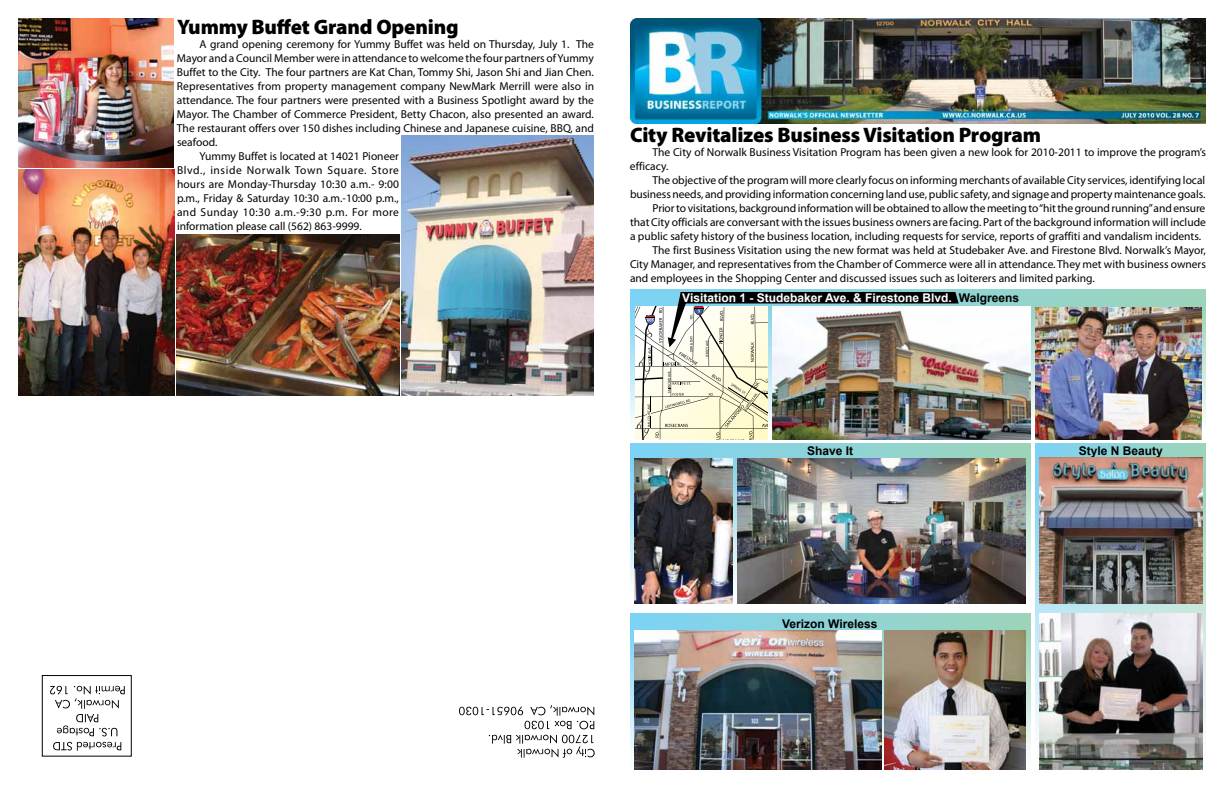
<style>
.page{position:relative;width:1224px;height:792px;background:#fff}
.page>*{position:absolute;margin:0;border:0;box-sizing:border-box;transform-origin:0 0}
.t1{font:900 21px "Myriad Pro";letter-spacing:-.01em;color:#000}
.t2{font:700 12px "Arial";color:#000}
.t3{font:700 12px "Arial";color:#fff}
.t4{font:11.5px/14px "Myriad Pro";color:#000}
.t5{font:11.5px "Myriad Pro";letter-spacing:.05em;color:#000}
.t6{font:11.5px "Myriad Pro";letter-spacing:.035em;color:#000}
</style>
<div class="page">
<svg style="left:630px;top:290px;width:576px;height:149px;background:#a2d6cf"></svg>
<svg style="left:630px;top:443px;width:401px;height:161px;background:#99d5d8"></svg>
<svg style="left:1036px;top:444px;width:170px;height:326px;background:#abd4d5"></svg>
<svg style="left:630px;top:613px;width:401px;height:157px;background:#96ced0"></svg>
<img style="left:630px;top:18px;width:576px;height:106px">
<img style="left:1036px;top:308px;width:166px;height:131px">
<img style="left:959px;top:307px;width:72px;height:132px">
<img style="left:1039px;top:613px;width:163px;height:157px">
<img style="left:738px;top:458px;width:287px;height:146px">
<img style="left:1040px;top:458px;width:162px;height:145px">
<img style="left:635px;top:458px;width:98px;height:146px">
<img style="left:635px;top:292px;width:324px;height:148px">
<img style="left:402px;top:136px;width:192px;height:260px">
<img style="left:18px;top:169px;width:156px;height:227px">
<img style="left:635px;top:631px;width:246px;height:139px">
<img style="left:885px;top:631px;width:140px;height:139px">
<img style="left:18px;top:18px;width:156px;height:149px">
<img style="left:177px;top:234px;width:222px;height:162px">
<div style="left:42px;top:675px;width:90px;height:82px;border:1px solid #000"></div>
<svg style="left:53px;top:742px;width:68px;height:9px"></svg>
<svg style="left:50px;top:686px;width:75px;height:50px"></svg>
<svg style="left:489px;top:735px;width:106px;height:23px"></svg>
<svg style="left:459px;top:705px;width:135px;height:24px"></svg>
<h1 class="t1" style="left:177px;top:13px;width:283px">Yummy Buffet Grand Opening</h1>
<p class="t4" style="left:177px;top:37px;width:419px;text-align:justify;text-indent:23px">A grand opening ceremony for Yummy Buffet was held on Thursday, July 1. The Mayor and a Council Member were in attendance to welcome the four partners of Yummy Buffet to the City. The four partners are Kat Chan, Tommy Shi, Jason Shi and Jian Chen.<br>Representatives from property management company NewMark Merrill were also in attendance. The four partners were presented with a Business Spotlight award by the Mayor. The Chamber of Commerce President, Betty Chacon, also presented an award.<br>The restaurant offers over 150 dishes including Chinese and Japanese cuisine, BBQ, and</p>
<p class="t4" style="left:177px;top:135px;width:42px">seafood.</p>
<p class="t4" style="left:200px;top:149px;width:201px">Yummy Buffet is located at 14021 Pioneer</p>
<p class="t5" style="left:177px;top:163px;width:224px">Blvd., inside Norwalk Town Square. Store</p>
<p class="t4" style="left:177px;top:177px;width:224px">hours are Monday-Thursday 10:30 a.m.- 9:00</p>
<p class="t4" style="left:177px;top:191px;width:223px">p.m., Friday &amp; Saturday 10:30 a.m.-10:00 p.m.,</p>
<p class="t6" style="left:177px;top:205px;width:224px">and Sunday 10:30 a.m.-9:30 p.m. For more</p>
<p class="t4" style="left:177px;top:219px;width:186px">information please call (562) 863-9999.</p>
<h1 class="t1" style="left:630px;top:121px;width:413px">City Revitalizes Business Visitation Program</h1>
<p class="t4" style="left:630px;top:145px;width:578px;text-indent:23px">The City of Norwalk Business Visitation Program has been given a new look for 2010-2011 to improve the program’s efficacy.</p>
<p class="t4" style="left:652px;top:173px;width:554px">The objective of the program will more clearly focus on informing merchants of available City services, identifying local</p>
<p class="t4" style="left:630px;top:187px;width:577px">business needs, and providing information concerning land use, public safety, and signage and property maintenance goals.</p>
<p class="t4" style="left:653px;top:201px;width:554px">Prior to visitations, background information will be obtained to allow the meeting to “hit the ground running” and ensure</p>
<p class="t4" style="left:630px;top:215px;width:577px">that City officials are conversant with the issues business owners are facing. Part of the background information will include</p>
<p class="t4" style="left:630px;top:229px;width:573px">a public safety history of the business location, including requests for service, reports of graffiti and vandalism incidents.</p>
<p class="t4" style="left:653px;top:243px;width:555px">The first Business Visitation using the new format was held at Studebaker Ave. and Firestone Blvd. Norwalk’s Mayor,</p>
<p class="t4" style="left:630px;top:257px;width:577px">City Manager, and representatives from the Chamber of Commerce were all in attendance. They met with business owners</p>
<p class="t4" style="left:630px;top:271px;width:466px">and employees in the Shopping Center and discussed issues such as loiterers and limited parking.</p>
<p class="t2" style="left:959px;top:290px;width:62px">Walgreens</p>
<p class="t3" style="left:682px;top:290px;width:271px">Visitation 1 - Studebaker Ave. &amp; Firestone Blvd.</p>
<p class="t2" style="left:807px;top:443px;width:48px">Shave It</p>
<p class="t2" style="left:1079px;top:443px;width:86px">Style N Beauty</p>
<p class="t2" style="left:782px;top:616px;width:97px">Verizon Wireless</p>
</div>
